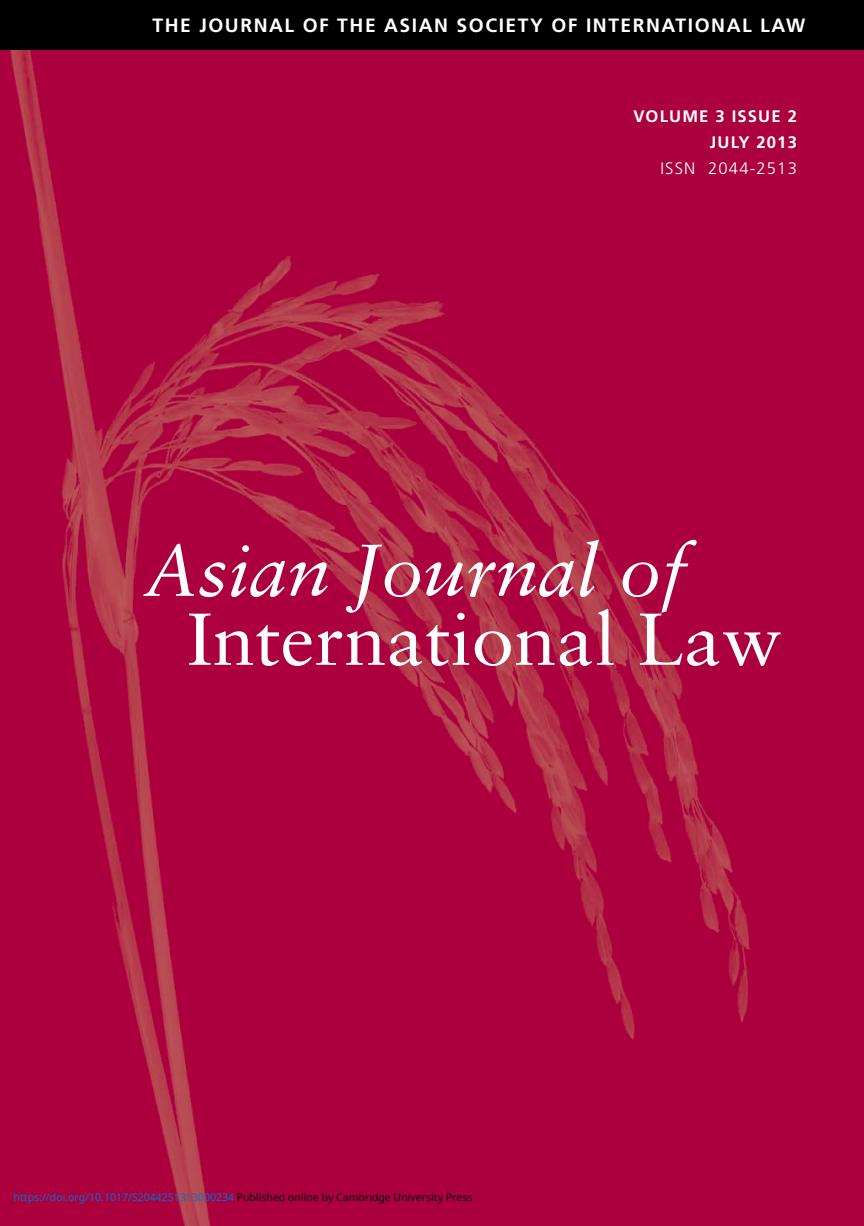
<style>
.page{position:relative;width:864px;height:1226px;background:#fff}
.page>*{position:absolute;margin:0;border:0;box-sizing:border-box;transform-origin:0 0}
.t1{font:73.5px "Sabon";color:#fff;scale:1.04 1}
.t2{font:italic 73.5px "Sabon";color:#fff;scale:1.04 1}
.t3{font:700 19.25px "Frutiger";letter-spacing:.08em;color:#fff}
.t4{font:700 16.62px/26.2px "Frutiger";letter-spacing:.07em;color:#fff;text-align:right}
.t5{font:300 16.62px "Frutiger";letter-spacing:.07em;color:#fff}
.t6{font:10.5px "Noto Sans";color:#0172cf}
.s1{color:#000}
</style>
<div class="page">
<img style="left:0;top:50px;width:863px;height:1175px">
<div style="left:0;top:0;width:863px;height:50px;background:#000"></div>
<h2 class="t3" style="left:152px;top:17px;width:654px">THE JOURNAL OF THE ASIAN SOCIETY OF INTERNATIONAL LAW</h2>
<h3 class="t4" style="left:633px;top:104px;width:165px">VOLUME 3 ISSUE 2<br>JULY 2013</h3>
<h3 class="t5" style="left:660px;top:162px;width:138px">ISSN 2044-2513</h3>
<h1 class="t2" style="left:143px;top:539px;width:524px">Asian Journal of</h1>
<h1 class="t1" style="left:187px;top:608px;width:573px">International Law</h1>
<p class="t6" style="left:14px;top:1189px;width:460px">https://doi.org/10.1017/S2044251313000234 <span class="s1">Published online by Cambridge University Press</span></p>
</div>
